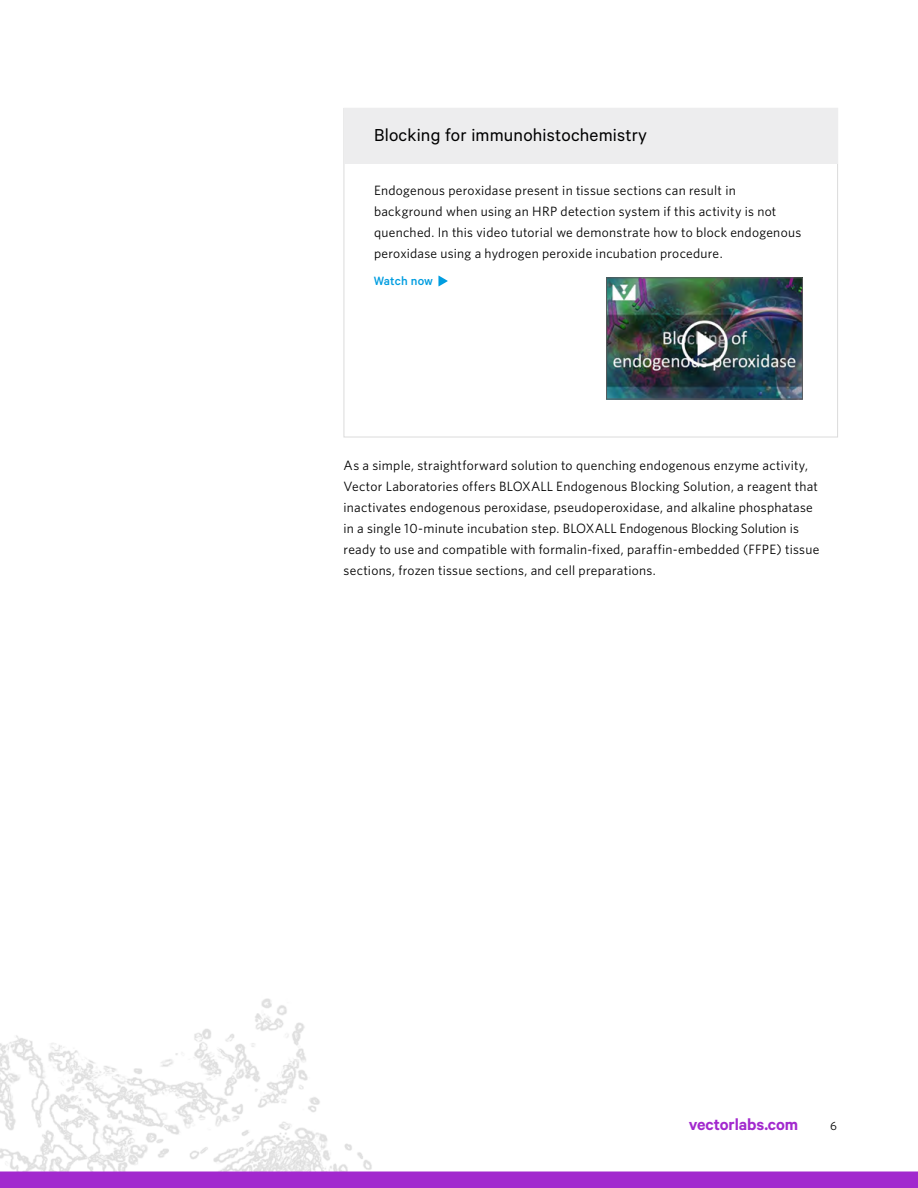
<style>
.page{position:relative;width:918px;height:1188px;background:#fff}
.page>*{position:absolute;margin:0;border:0;box-sizing:border-box;transform-origin:0 0}
.t1{font:19.5px "Calibre";letter-spacing:.01em;color:#000}
.t2{font:600 18px "Calibre";letter-spacing:-.005em;color:#a229ce}
.t3{font:13.5px/21px "Whitney";letter-spacing:.02em;color:#000}
.t4{font:500 13.5px "Calibre";letter-spacing:.005em;color:#009de0}
.t5{font:12px "Whitney";color:#000}
</style>
<div class="page">
<img style="left:0;top:998px;width:429px;height:174px">
<div style="left:0;top:1172px;width:918px;height:16px;background:#a229ce"></div>
<div style="left:344px;top:108px;width:494px;height:56px;background:#ededee"></div>
<img style="left:608px;top:280px;width:193px;height:117px">
<div style="left:606px;top:278px;width:197px;height:121px;border:1px solid #58595b"></div>
<svg style="left:438px;top:276px;width:10px;height:10px"></svg>
<h1 class="t1" style="left:374px;top:124px;width:275px">Blocking for immunohistochemistry</h1>
<p class="t3" style="left:374px;top:179px;width:429px">Endogenous peroxidase present in tissue sections can result in background when using an HRP detection system if this activity is not quenched. In this video tutorial we demonstrate how to block endogenous peroxidase using a hydrogen peroxide incubation procedure.</p>
<p class="t4" style="left:374px;top:273px;width:61px">Watch now</p>
<p class="t3" style="left:344px;top:454px;width:477px">As a simple, straightforward solution to quenching endogenous enzyme activity, Vector Laboratories offers BLOXALL Endogenous Blocking Solution, a reagent that inactivates endogenous peroxidase, pseudoperoxidase, and alkaline phosphatase in a single 10-minute incubation step. BLOXALL Endogenous Blocking Solution is ready to use and compatible with formalin-fixed, paraffin-embedded (FFPE) tissue sections, frozen tissue sections, and cell preparations.</p>
<h2 class="t2" style="left:689px;top:1114px;width:111px">vectorlabs.com</h2>
<p class="t5" style="left:830px;top:1118px;width:8px">6</p>
</div>
